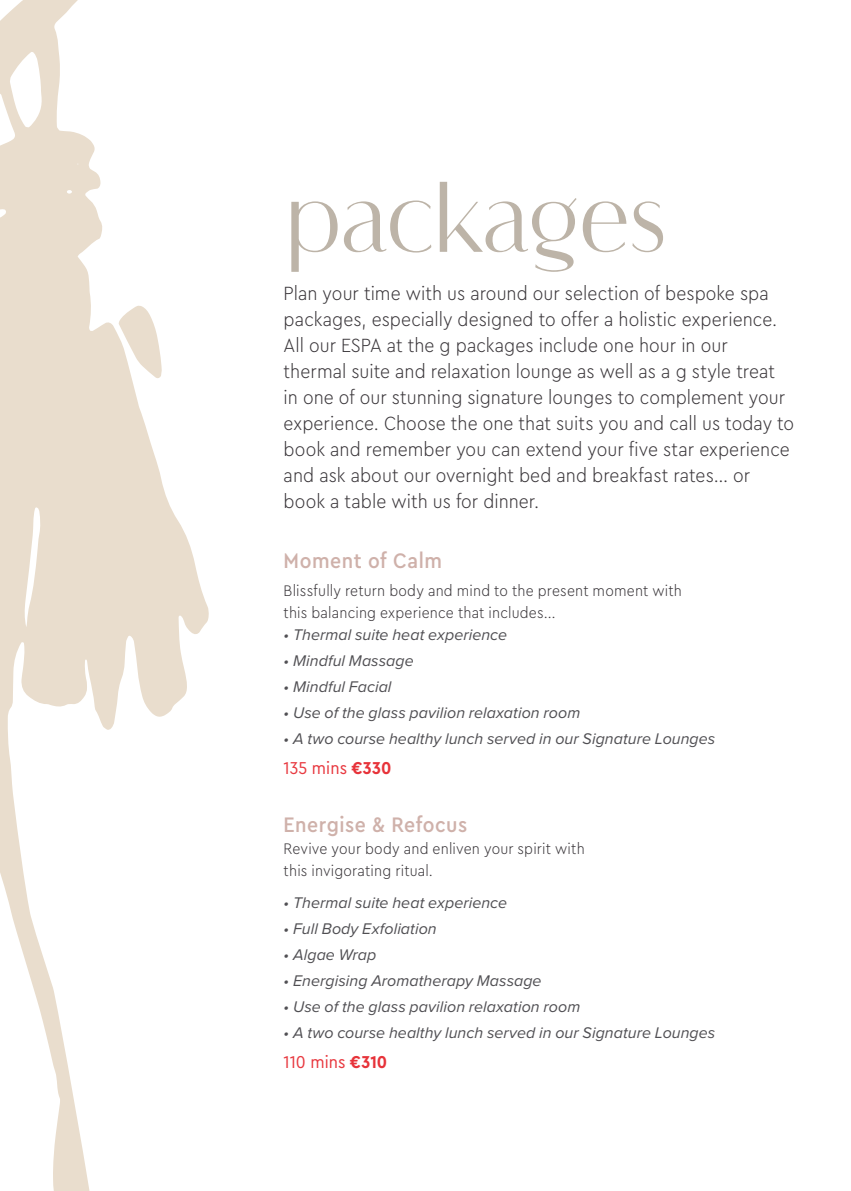
<style>
.page{position:relative;width:851px;height:1191px;background:#fff}
.page>*{position:absolute;margin:0;border:0;box-sizing:border-box;transform-origin:0 0}
.t1{font:100px "Flatline Sans";letter-spacing:-.02em;color:#bdb4a8}
.t2{font:500 22px "Cera Compact Pro";letter-spacing:.025em;color:#cfb1aa}
.t3{font:300 20px/26px "Cera Compact Pro";letter-spacing:.005em;color:#393539}
.t4{font:18px "Cera Compact Pro";letter-spacing:.005em;color:#e83a41}
.t5{font:italic 16px "Proxima Nova";letter-spacing:.005em;color:#504f53}
.t6{font:300 16px/22px "Cera Compact Pro";letter-spacing:.01em;color:#393539}
.s1{font-weight:700;color:#e7333a}
</style>
<div class="page">
<svg style="left:0;top:0;width:209px;height:1191px"></svg>
<svg style="left:118px;top:305px;width:44px;height:74px"></svg>
<h1 class="t1" style="left:283px;top:159px;width:385px">packages</h1>
<p class="t3" style="left:283px;top:279px;width:512px">Plan your time with us around our selection of bespoke spa packages, especially designed to offer a holistic experience.<br>All our ESPA at the g packages include one hour in our thermal suite and relaxation lounge as well as a g style treat in one of our stunning signature lounges to complement your experience. Choose the one that suits you and call us today to book and remember you can extend your five star experience and ask about our overnight bed and breakfast rates... or book a table with us for dinner.</p>
<p class="t2" style="left:283px;top:546px;width:160px">Moment of Calm</p>
<p class="t6" style="left:283px;top:579px;width:400px">Blissfully return body and mind to the present moment with this balancing experience that includes…</p>
<p class="t5" style="left:283px;top:622px;width:225px">• Thermal suite heat experience</p>
<p class="t5" style="left:283px;top:648px;width:132px">• Mindful Massage</p>
<p class="t5" style="left:283px;top:674px;width:109px">• Mindful Facial</p>
<p class="t5" style="left:283px;top:700px;width:298px">• Use of the glass pavilion relaxation room</p>
<p class="t5" style="left:283px;top:726px;width:433px">• A two course healthy lunch served in our Signature Lounges</p>
<p class="t4" style="left:283px;top:756px;width:109px">135 mins <span class="s1">€330</span></p>
<p class="t2" style="left:283px;top:810px;width:185px">Energise &amp; Refocus</p>
<p class="t6" style="left:283px;top:837px;width:302px">Revive your body and enliven your spirit with this invigorating ritual.</p>
<p class="t5" style="left:283px;top:890px;width:225px">• Thermal suite heat experience</p>
<p class="t5" style="left:283px;top:916px;width:155px">• Full Body Exfoliation</p>
<p class="t5" style="left:283px;top:942px;width:94px">• Algae Wrap</p>
<p class="t5" style="left:283px;top:968px;width:259px">• Energising Aromatherapy Massage</p>
<p class="t5" style="left:283px;top:994px;width:298px">• Use of the glass pavilion relaxation room</p>
<p class="t5" style="left:283px;top:1020px;width:433px">• A two course healthy lunch served in our Signature Lounges</p>
<p class="t4" style="left:283px;top:1050px;width:105px">110 mins <span class="s1">€310</span></p>
</div>
